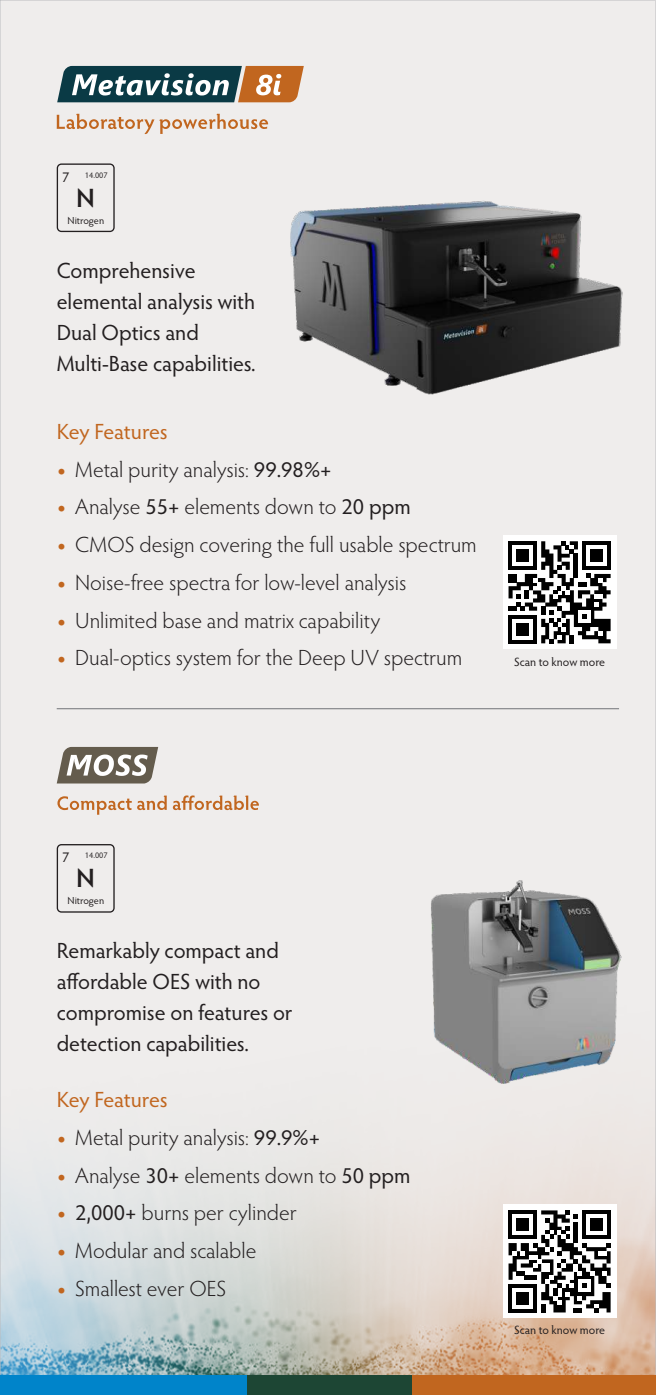
<style>
.page{position:relative;width:656px;height:1395px;background:#efedec}
.page>*{position:absolute;margin:0;border:0;box-sizing:border-box;transform-origin:0 0}
.t1{font:600 26.6px "Hypatia Sans Pro";color:#231f20}
.t2{font:300 22px "Hypatia Sans Pro";color:#231f20}
.t3{font:22px/31px "Hypatia Sans Pro";color:#231f20}
.t4{font:22px "Hypatia Sans Pro";letter-spacing:-.015em;color:#c1661f}
.t5{font:12px "Hypatia Sans Pro";color:#231f20}
.t6{font:10.2px "Hypatia Sans Pro";color:#231f20}
.t7{font:8.2px "Hypatia Sans Pro";color:#231f20}
.s1{font-size:14.2px}
.s2{font-weight:700;color:#c1661f}
.s3{font-weight:400}
</style>
<div class="page">
<img style="left:2px;top:602px;width:652px;height:773px">
<svg style="left:655px;top:0;width:1px;height:1375px"></svg>
<svg style="left:57px;top:66px;width:247px;height:36px;background:#697169"></svg>
<svg style="left:57px;top:114px;width:211px;height:20px"></svg>
<svg style="left:57px;top:795px;width:202px;height:20px"></svg>
<svg style="left:57px;top:747px;width:101px;height:36px;background:#928c82"></svg>
<div style="left:247px;top:1375px;width:165px;height:20px;background:#1d4634"></div>
<div style="left:0;top:1375px;width:247px;height:20px;background:#0084ca"></div>
<div style="left:412px;top:1375px;width:244px;height:20px;background:#c1661f"></div>
<svg style="left:57px;top:163px;width:58px;height:69px"></svg>
<svg style="left:57px;top:844px;width:58px;height:68px"></svg>
<hr style="left:57px;top:708px;width:562px;height:1px;background:#808285">
<img style="left:290px;top:200px;width:333px;height:195px">
<div style="left:503px;top:535px;width:113px;height:114px;background:#fff"></div>
<svg style="left:508px;top:541px;width:102px;height:102px"></svg>
<div style="left:503px;top:1204px;width:113px;height:114px;background:#fff"></div>
<svg style="left:508px;top:1210px;width:102px;height:102px"></svg>
<img style="left:424px;top:877px;width:203px;height:215px">
<p class="t7" style="left:62px;top:169px;width:47px"><span class="s1">7</span> 14.007</p>
<p class="t1" style="left:76px;top:179px;width:20px">N</p>
<p class="t6" style="left:68px;top:213px;width:38px">Nitrogen</p>
<p class="t3" style="left:57px;top:254px;width:200px">Comprehensive elemental analysis with<br>Dual Optics and<br>Multi-Base capabilities.</p>
<p class="t4" style="left:57px;top:416px;width:112px">Key Features</p>
<p class="t2" style="left:57px;top:455px;width:276px"><span class="s2">•</span> Metal purity analysis: <span class="s3">99.98%+</span></p>
<p class="t2" style="left:57px;top:492px;width:355px"><span class="s2">•</span> Analyse <span class="s3">55+</span> elements down to <span class="s3">20 ppm</span></p>
<p class="t2" style="left:57px;top:530px;width:421px"><span class="s2">•</span> CMOS design covering the full usable spectrum</p>
<p class="t2" style="left:57px;top:568px;width:351px"><span class="s2">•</span> Noise-free spectra for low-level analysis</p>
<p class="t2" style="left:57px;top:606px;width:325px"><span class="s2">•</span> Unlimited base and matrix capability</p>
<p class="t2" style="left:57px;top:643px;width:407px"><span class="s2">•</span> Dual-optics system for the Deep UV spectrum</p>
<p class="t5" style="left:514px;top:654px;width:92px">Scan to know more</p>
<p class="t7" style="left:62px;top:850px;width:47px"><span class="s1">7</span> 14.007</p>
<p class="t1" style="left:76px;top:860px;width:20px">N</p>
<p class="t6" style="left:68px;top:894px;width:38px">Nitrogen</p>
<p class="t3" style="left:57px;top:934px;width:237px">Remarkably compact and affordable OES with no compromise on features or detection capabilities.</p>
<p class="t4" style="left:57px;top:1085px;width:112px">Key Features</p>
<p class="t2" style="left:57px;top:1123px;width:265px"><span class="s2">•</span> Metal purity analysis: <span class="s3">99.9%+</span></p>
<p class="t2" style="left:57px;top:1161px;width:355px"><span class="s2">•</span> Analyse <span class="s3">30+</span> elements down to <span class="s3">50 ppm</span></p>
<p class="t2" style="left:57px;top:1198px;width:242px"><span class="s2">•</span> <span class="s3">2,000+</span> burns per cylinder</p>
<p class="t2" style="left:57px;top:1236px;width:201px"><span class="s2">•</span> Modular and scalable</p>
<p class="t2" style="left:57px;top:1274px;width:171px"><span class="s2">•</span> Smallest ever OES</p>
<p class="t5" style="left:514px;top:1322px;width:92px">Scan to know more</p>
</div>
